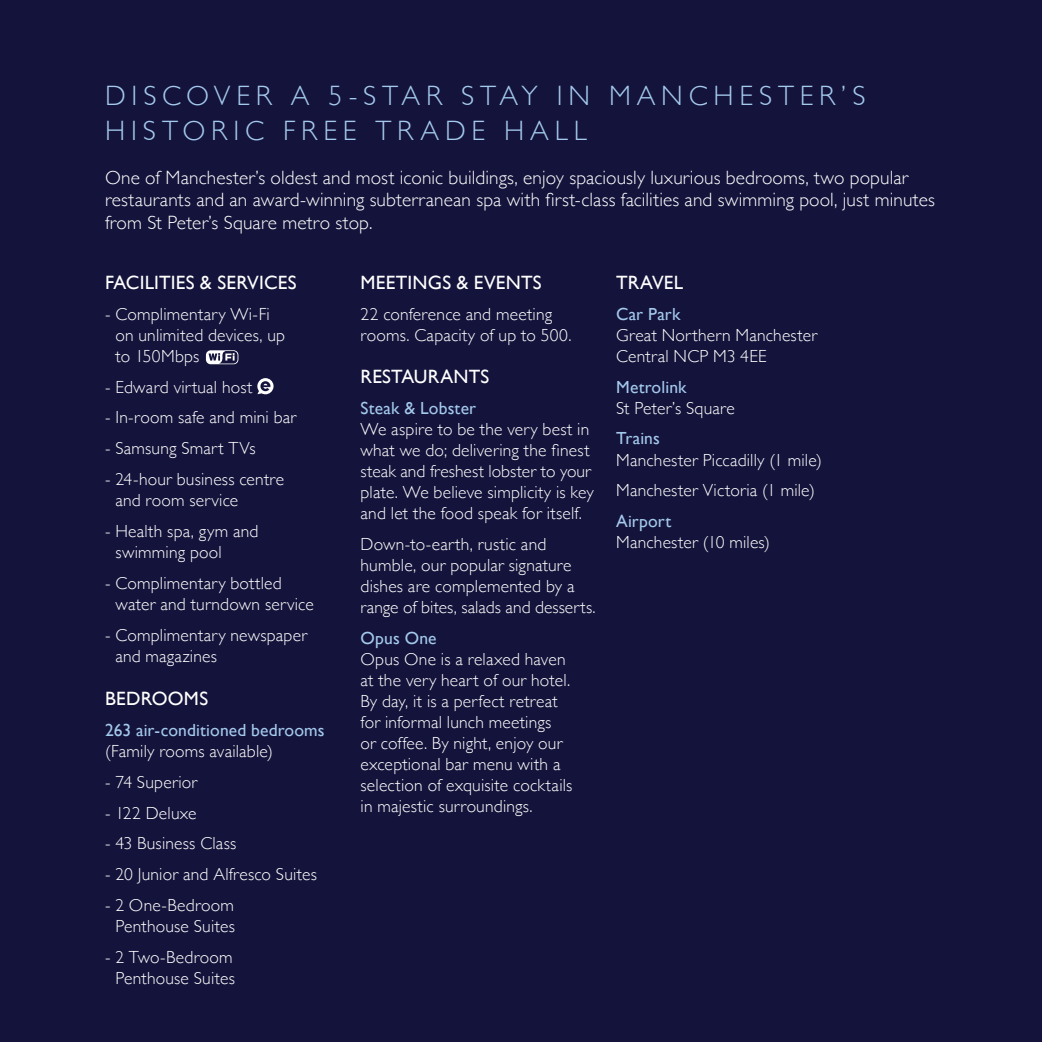
<style>
.page{position:relative;width:1042px;height:1042px;background:#14133b}
.page>*{position:absolute;margin:0;border:0;box-sizing:border-box;transform-origin:0 0}
.t1{font:300 28px/35px "Gill Sans";letter-spacing:.21em;color:#a3c9ec}
.t2{font:300 19.25px/22.8px "Gill Sans";letter-spacing:.005em;color:#fff}
.t3{font:19.25px "Gill Sans";letter-spacing:.01em;color:#fff}
.t4{font:300 17.5px/21px "Gill Sans";letter-spacing:.01em;color:#fff}
.t5{font:17.5px "Gill Sans";letter-spacing:.01em;color:#a3c9ec}
</style>
<div class="page">
<svg style="left:206px;top:350px;width:32px;height:14px"></svg>
<svg style="left:257px;top:378px;width:16px;height:16px"></svg>
<h1 class="t1" style="left:105px;top:77px;width:762px">DISCOVER A 5-STAR STAY IN MANCHESTER’S<br>HISTORIC FREE TRADE HALL</h1>
<p class="t2" style="left:105px;top:165px;width:831px">One of Manchester’s oldest and most iconic buildings, enjoy spaciously luxurious bedrooms, two popular restaurants and an award-winning subterranean spa with first-class facilities and swimming pool, just minutes from St Peter’s Square metro stop.</p>
<p class="t3" style="left:105px;top:271px;width:193px">FACILITIES &amp; SERVICES</p>
<p class="t4" style="left:115px;top:302px;width:171px;text-indent:-10px">- Complimentary Wi-Fi on unlimited devices, up to 150Mbps</p>
<p class="t4" style="left:105px;top:375px;width:149px">- Edward virtual host</p>
<p class="t4" style="left:105px;top:406px;width:193px">- In-room safe and mini bar</p>
<p class="t4" style="left:105px;top:437px;width:152px">- Samsung Smart TVs</p>
<p class="t4" style="left:115px;top:468px;width:170px;text-indent:-10px">- 24-hour business centre and room service</p>
<p class="t4" style="left:115px;top:520px;width:145px;text-indent:-10px">- Health spa, gym and swimming pool</p>
<p class="t4" style="left:115px;top:572px;width:200px;text-indent:-10px">- Complimentary bottled water and turndown service</p>
<p class="t4" style="left:115px;top:624px;width:193px;text-indent:-10px">- Complimentary newspaper and magazines</p>
<p class="t3" style="left:105px;top:687px;width:105px">BEDROOMS</p>
<p class="t5" style="left:105px;top:719px;width:221px">263 air-conditioned bedrooms</p>
<p class="t4" style="left:105px;top:739px;width:170px">(Family rooms available)</p>
<p class="t4" style="left:105px;top:770px;width:94px">- 74 Superior</p>
<p class="t4" style="left:105px;top:801px;width:93px">- 122 Deluxe</p>
<p class="t4" style="left:105px;top:832px;width:133px">- 43 Business Class</p>
<p class="t4" style="left:105px;top:863px;width:213px">- 20 Junior and Alfresco Suites</p>
<p class="t4" style="left:105px;top:894px;width:131px;text-align:center">- 2 One-Bedroom<br>Penthouse Suites</p>
<p class="t4" style="left:105px;top:946px;width:131px;text-align:center">- 2 Two-Bedroom<br>Penthouse Suites</p>
<p class="t3" style="left:360px;top:271px;width:183px">MEETINGS &amp; EVENTS</p>
<p class="t4" style="left:360px;top:302px;width:212px">22 conference and meeting rooms. Capacity of up to 500.</p>
<p class="t3" style="left:360px;top:365px;width:130px">RESTAURANTS</p>
<p class="t5" style="left:360px;top:398px;width:117px">Steak &amp; Lobster</p>
<p class="t4" style="left:360px;top:418px;width:235px">We aspire to be the very best in what we do; delivering the finest steak and freshest lobster to your plate. We believe simplicity is key and let the food speak for itself.</p>
<p class="t4" style="left:360px;top:533px;width:237px">Down-to-earth, rustic and humble, our popular signature dishes are complemented by a range of bites, salads and desserts.</p>
<p class="t5" style="left:360px;top:628px;width:78px">Opus One</p>
<p class="t4" style="left:360px;top:648px;width:213px">Opus One is a relaxed haven at the very heart of our hotel.<br>By day, it is a perfect retreat for informal lunch meetings<br>or coffee. By night, enjoy our exceptional bar menu with a selection of exquisite cocktails in majestic surroundings.</p>
<p class="t3" style="left:616px;top:271px;width:69px">TRAVEL</p>
<p class="t5" style="left:616px;top:303px;width:66px">Car Park</p>
<p class="t4" style="left:616px;top:323px;width:203px">Great Northern Manchester<br>Central NCP M3 4EE</p>
<p class="t5" style="left:616px;top:376px;width:72px">Metrolink</p>
<p class="t4" style="left:616px;top:396px;width:120px">St Peter’s Square</p>
<p class="t5" style="left:616px;top:428px;width:45px">Trains</p>
<p class="t4" style="left:616px;top:443px;width:207px;line-height:31px">Manchester Piccadilly (1 mile)<br>Manchester Victoria (1 mile)</p>
<p class="t5" style="left:616px;top:511px;width:57px">Airport</p>
<p class="t4" style="left:616px;top:531px;width:155px">Manchester (10 miles)</p>
</div>
